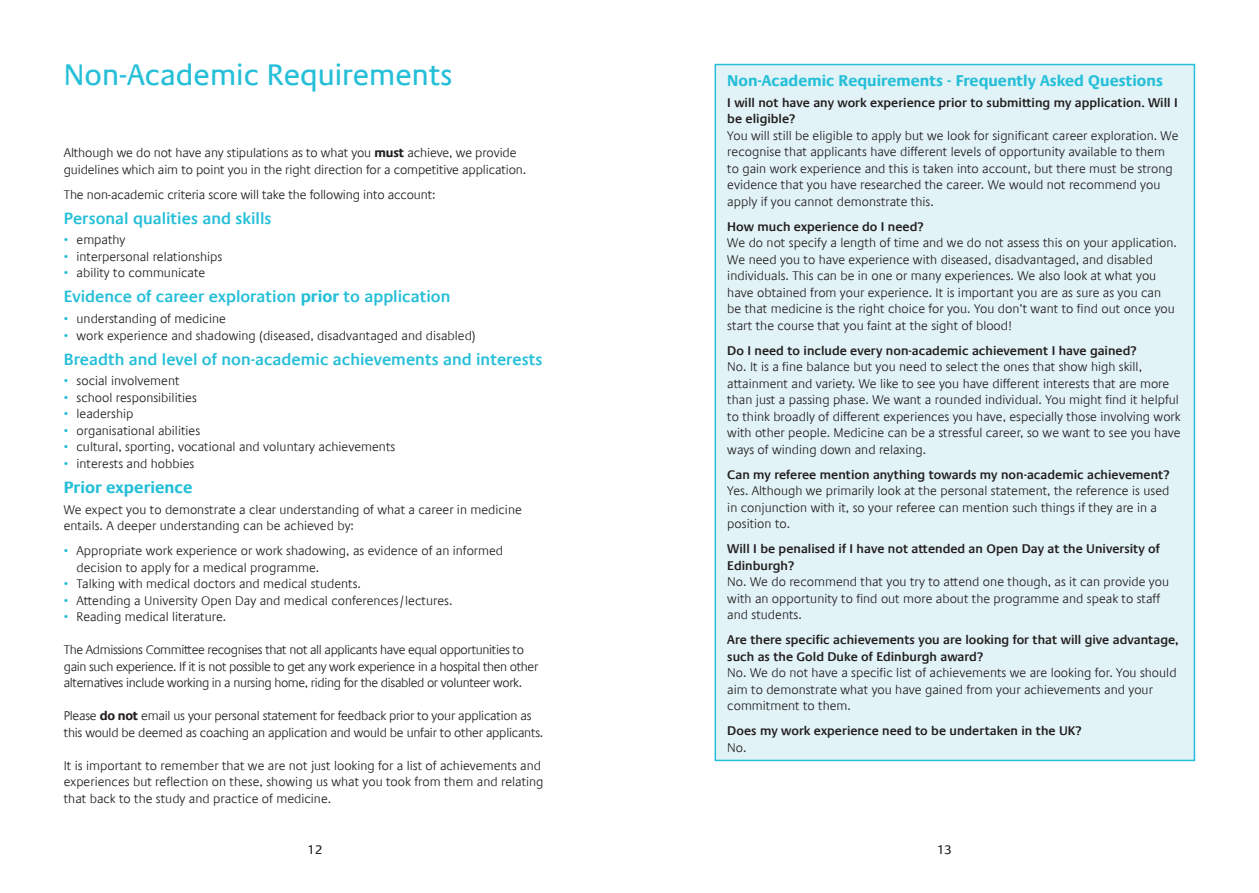
<style>
.page{position:relative;width:1259px;height:893px;background:#fff}
.page>*{position:absolute;margin:0;border:0;box-sizing:border-box;transform-origin:0 0}
.t1{font:30px "Praxis Com";color:#26bfd8}
.t2{font:600 16.5px "Praxis Com";color:#26bfd8}
.t3{font:700 16.5px "Praxis Com";color:#26bfd8}
.t4{font:700 15.75px "Praxis Com";color:#26bfd8}
.t5{font:300 12.75px/16.5px "Praxis Com";color:#231f20}
.t6{font:600 12.75px/16.5px "Praxis Com";color:#231f20}
.t7{font:300 12.75px/16.5px "Praxis Com";letter-spacing:-.03em;color:#231f20}
.t8{font:300 12.75px/16.5px "Praxis Com";letter-spacing:-.02em;color:#231f20}
.t9{font:12.75px "Praxis Com";color:#231f20}
.s1{font-weight:700}
.s2{color:#26bfd8}
</style>
<div class="page">
<div style="left:714px;top:64px;width:481px;height:697px;background:#e2f3f7;border:2px solid #26bfd8"></div>
<p class="t1" style="left:64px;top:58px;width:390px">Non-Academic Requirements</p>
<p class="t5" style="left:64px;top:145px;width:464px">Although we do not have any stipulations as to what you <span class="s1">must</span> achieve, we provide guidelines which aim to point you in the right direction for a competitive application.</p>
<p class="t5" style="left:64px;top:186px;width:373px">The non-academic criteria score will take the following into account:</p>
<p class="t2" style="left:64px;top:208px;width:209px">Personal qualities and skills</p>
<p class="t5" style="left:64px;top:232px;width:63px"><span class="s2">•</span> empathy</p>
<p class="t5" style="left:64px;top:248px;width:160px"><span class="s2">•</span> interpersonal relationships</p>
<p class="t5" style="left:64px;top:265px;width:143px"><span class="s2">•</span> ability to communicate</p>
<p class="t2" style="left:64px;top:287px;width:388px">Evidence of career exploration <span class="s1">prior</span> to application</p>
<p class="t5" style="left:64px;top:311px;width:164px"><span class="s2">•</span> understanding of medicine</p>
<p class="t5" style="left:64px;top:327px;width:413px"><span class="s2">•</span> work experience and shadowing (diseased, disadvantaged and disabled)</p>
<p class="t2" style="left:64px;top:349px;width:480px">Breadth and level of non-academic achievements and interests</p>
<p class="t5" style="left:64px;top:373px;width:117px"><span class="s2">•</span> social involvement</p>
<p class="t5" style="left:64px;top:389px;width:135px"><span class="s2">•</span> school responsibilities</p>
<p class="t5" style="left:64px;top:406px;width:71px"><span class="s2">•</span> leadership</p>
<p class="t5" style="left:64px;top:422px;width:138px"><span class="s2">•</span> organisational abilities</p>
<p class="t5" style="left:64px;top:439px;width:333px"><span class="s2">•</span> cultural, sporting, vocational and voluntary achievements</p>
<p class="t5" style="left:64px;top:455px;width:132px"><span class="s2">•</span> interests and hobbies</p>
<p class="t3" style="left:64px;top:477px;width:130px">Prior experience</p>
<p class="t5" style="left:64px;top:501px;width:459px">We expect you to demonstrate a clear understanding of what a career in medicine entails. A deeper understanding can be achieved by:</p>
<p class="t5" style="left:77px;top:543px;width:428px;text-indent:-13px"><span class="s2">•</span> Appropriate work experience or work shadowing, as evidence of an informed decision to apply for a medical programme.</p>
<p class="t5" style="left:64px;top:576px;width:299px"><span class="s2">•</span> Talking with medical doctors and medical students.</p>
<p class="t5" style="left:64px;top:592px;width:390px"><span class="s2">•</span> Attending a University Open Day and medical conferences/lectures.</p>
<p class="t5" style="left:64px;top:609px;width:164px"><span class="s2">•</span> Reading medical literature.</p>
<p class="t7" style="left:64px;top:642px;width:476px">The Admissions Committee recognises that not all applicants have equal opportunities to gain such experience. If it is not possible to get any work experience in a hospital then other alternatives include working in a nursing home, riding for the disabled or volunteer work.</p>
<p class="t8" style="left:64px;top:708px;width:481px">Please <span class="s1">do not</span> email us your personal statement for feedback prior to your application as this would be deemed as coaching an application and would be unfair to other applicants.</p>
<p class="t5" style="left:64px;top:757px;width:481px">It is important to remember that we are not just looking for a list of achievements and experiences but reflection on these, showing us what you took from them and relating that back to the study and practice of medicine.</p>
<p class="t4" style="left:727px;top:71px;width:437px">Non-Academic Requirements - Frequently Asked Questions</p>
<p class="t6" style="left:727px;top:94px;width:452px">I will not have any work experience prior to submitting my application. Will I be eligible?</p>
<p class="t5" style="left:727px;top:127px;width:453px">You will still be eligible to apply but we look for significant career exploration. We recognise that applicants have different levels of opportunity available to them to gain work experience and this is taken into account, but there must be strong evidence that you have researched the career. We would not recommend you apply if you cannot demonstrate this.</p>
<p class="t6" style="left:727px;top:218px;width:198px">How much experience do I need?</p>
<p class="t5" style="left:727px;top:235px;width:451px">We do not specify a length of time and we do not assess this on your application.<br>We need you to have experience with diseased, disadvantaged, and disabled individuals. This can be in one or many experiences. We also look at what you have obtained from your experience. It is important you are as sure as you can be that medicine is the right choice for you. You don’t want to find out once you start the course that you faint at the sight of blood!</p>
<p class="t6" style="left:727px;top:342px;width:411px">Do I need to include every non-academic achievement I have gained?</p>
<p class="t5" style="left:727px;top:359px;width:455px">No. It is a fine balance but you need to select the ones that show high skill, attainment and variety. We like to see you have different interests that are more than just a passing phase. We want a rounded individual. You might find it helpful to think broadly of different experiences you have, especially those involving work with other people. Medicine can be a stressful career, so we want to see you have ways of winding down and relaxing.</p>
<p class="t6" style="left:727px;top:466px;width:444px">Can my referee mention anything towards my non-academic achievement?</p>
<p class="t5" style="left:727px;top:483px;width:443px">Yes. Although we primarily look at the personal statement, the reference is used in conjunction with it, so your referee can mention such things if they are in a position to.</p>
<p class="t6" style="left:727px;top:541px;width:434px">Will I be penalised if I have not attended an Open Day at the University of<br>Edinburgh?</p>
<p class="t5" style="left:727px;top:574px;width:443px">No. We do recommend that you try to attend one though, as it can provide you with an opportunity to find out more about the programme and speak to staff and students.</p>
<p class="t6" style="left:727px;top:632px;width:453px">Are there specific achievements you are looking for that will give advantage, such as the Gold Duke of Edinburgh award?</p>
<p class="t5" style="left:727px;top:665px;width:451px">No. We do not have a specific list of achievements we are looking for. You should aim to demonstrate what you have gained from your achievements and your commitment to them.</p>
<p class="t6" style="left:727px;top:723px;width:356px">Does my work experience need to be undertaken in the UK?</p>
<p class="t5" style="left:727px;top:739px;width:21px">No.</p>
<p class="t9" style="left:307px;top:842px;width:17px">12</p>
<p class="t9" style="left:936px;top:842px;width:17px">13</p>
</div>
